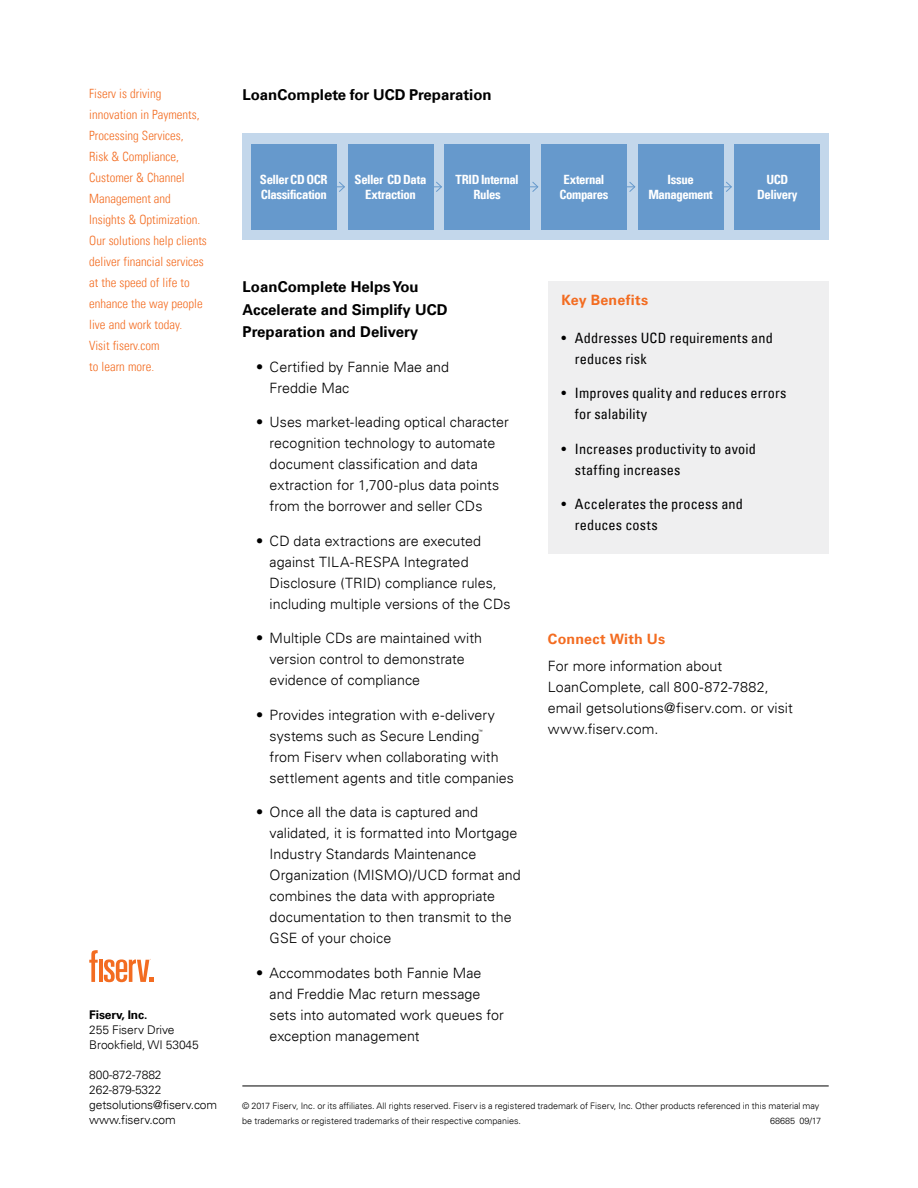
<style>
.page{position:relative;width:918px;height:1188px;background:#fff}
.page>*{position:absolute;margin:0;border:0;box-sizing:border-box;transform-origin:0 0}
.t1{font:700 15px/22.5px "Univers LT";color:#000}
.t2{font:300 14.25px/21px "Univers LT";letter-spacing:.005em;color:#000}
.t3{font:condensed 14.25px/21px "Univers LT";letter-spacing:.01em;color:#000}
.t4{font:700 14.25px "Univers LT";letter-spacing:.02em;color:#f36c21}
.t5{font:300 condensed 12.75px/21px "Univers LT";color:#f36c21}
.t6{font:700 condensed 12.75px/15px "Univers LT";letter-spacing:-.03em;color:#fff;text-align:center}
.t7{font:300 12px/15px "Univers LT";letter-spacing:-.01em;color:#000}
.t8{font:700 12px "Univers LT";letter-spacing:-.01em;color:#000}
.t9{font:300 9px/15px "Univers LT";color:#000}
.t10{font:300 4.5px "Univers LT";color:#000}
</style>
<div class="page">
<hr style="left:242px;top:1086px;width:587px;height:1px;background:#000">
<svg style="left:89px;top:950px;width:9px;height:32px"></svg>
<hr style="left:99px;top:960px;width:3px;height:22px;background:#f36c21">
<svg style="left:104px;top:959px;width:49px;height:23px"></svg>
<div style="left:242px;top:134px;width:587px;height:106px;background:#c3d7eb"></div>
<div style="left:251px;top:144px;width:86px;height:86px;background:#69c"></div>
<div style="left:348px;top:144px;width:85px;height:86px;background:#69c"></div>
<div style="left:444px;top:144px;width:86px;height:86px;background:#69c"></div>
<div style="left:541px;top:144px;width:86px;height:86px;background:#69c"></div>
<div style="left:638px;top:144px;width:86px;height:86px;background:#69c"></div>
<div style="left:734px;top:144px;width:86px;height:86px;background:#69c"></div>
<svg style="left:337px;top:181px;width:8px;height:11px"></svg>
<svg style="left:433px;top:181px;width:9px;height:12px"></svg>
<svg style="left:530px;top:182px;width:9px;height:10px"></svg>
<svg style="left:627px;top:182px;width:9px;height:10px"></svg>
<svg style="left:724px;top:181px;width:8px;height:11px"></svg>
<div style="left:549px;top:281px;width:280px;height:273px;background:#efeff0"></div>
<p class="t5" style="left:89px;top:84px;width:119px">Fiserv is driving innovation in Payments,<br>Processing Services,<br>Risk &amp; Compliance,<br>Customer &amp; Channel<br>Management and<br>Insights &amp; Optimization.<br>Our solutions help clients deliver financial services at the speed of life to enhance the way people live and work today.<br>Visit fiserv.com<br>to learn more.</p>
<p class="t1" style="left:242px;top:84px;width:251px">LoanComplete for UCD Preparation</p>
<p class="t6" style="left:260px;top:172px;width:69px;text-align:left">Seller CD OCR<br>Classification</p>
<p class="t6" style="left:355px;top:172px;width:73px">Seller CD Data<br>Extraction</p>
<p class="t6" style="left:456px;top:172px;width:65px">TRID Internal<br>Rules</p>
<p class="t6" style="left:559px;top:172px;width:51px">External<br>Compares</p>
<p class="t6" style="left:648px;top:172px;width:66px">Issue<br>Management</p>
<p class="t6" style="left:757px;top:172px;width:42px">UCD<br>Delivery</p>
<p class="t1" style="left:243px;top:276px;width:206px">LoanComplete Helps You<br>Accelerate and Simplify UCD<br>Preparation and Delivery</p>
<p class="t2" style="left:270px;top:356px;width:181px;text-indent:-13px">• Certified by Fannie Mae and<br>Freddie Mac</p>
<p class="t2" style="left:270px;top:412px;width:241px;text-indent:-13px">• Uses market-leading optical character recognition technology to automate document classification and data extraction for 1,700-plus data points from the borrower and seller CDs</p>
<p class="t2" style="left:270px;top:530px;width:242px;text-indent:-13px">• CD data extractions are executed against TILA-RESPA Integrated Disclosure (TRID) compliance rules, including multiple versions of the CDs</p>
<p class="t2" style="left:270px;top:628px;width:214px;text-indent:-13px">• Multiple CDs are maintained with version control to demonstrate evidence of compliance</p>
<p class="t2" style="left:270px;top:704px;width:246px;text-indent:-13px">• Provides integration with e-delivery systems such as Secure Lending<br>from Fiserv when collaborating with settlement agents and title companies</p>
<p class="t2" style="left:270px;top:802px;width:253px;text-indent:-13px">• Once all the data is captured and validated, it is formatted into Mortgage Industry Standards Maintenance Organization (MISMO)/UCD format and combines the data with appropriate documentation to then transmit to the GSE of your choice</p>
<p class="t2" style="left:270px;top:962px;width:236px;text-indent:-13px">• Accommodates both Fannie Mae and Freddie Mac return message sets into automated work queues for exception management</p>
<p class="t4" style="left:561px;top:291px;width:88px">Key Benefits</p>
<p class="t3" style="left:575px;top:327px;width:199px;text-indent:-13px">• Addresses UCD requirements and reduces risk</p>
<p class="t3" style="left:575px;top:383px;width:213px;text-indent:-13px">• Improves quality and reduces errors for salability</p>
<p class="t3" style="left:575px;top:438px;width:183px;text-indent:-13px">• Increases productivity to avoid staffing increases</p>
<p class="t3" style="left:575px;top:494px;width:170px;text-indent:-13px">• Accelerates the process and reduces costs</p>
<p class="t4" style="left:548px;top:630px;width:119px">Connect With Us</p>
<p class="t2" style="left:548px;top:656px;width:246px">For more information about<br>LoanComplete, call 800-872-7882, email getsolutions@fiserv.com. or visit www.fiserv.com.</p>
<p class="t10" style="left:478px;top:729px;width:6px">™</p>
<p class="t8" style="left:89px;top:1008px;width:60px">Fiserv, Inc.</p>
<p class="t7" style="left:89px;top:1022px;width:111px">255 Fiserv Drive<br>Brookfield, WI 53045</p>
<p class="t7" style="left:89px;top:1067px;width:129px">800-872-7882<br>262-879-5322 getsolutions@fiserv.com www.fiserv.com</p>
<p class="t9" style="left:242px;top:1099px;width:579px">© 2017 Fiserv, Inc. or its affiliates. All rights reserved. Fiserv is a registered trademark of Fiserv, Inc. Other products referenced in this material may be trademarks or registered trademarks of their respective companies.</p>
<p class="t9" style="left:770px;top:1114px;width:53px">68685 09/17</p>
</div>
